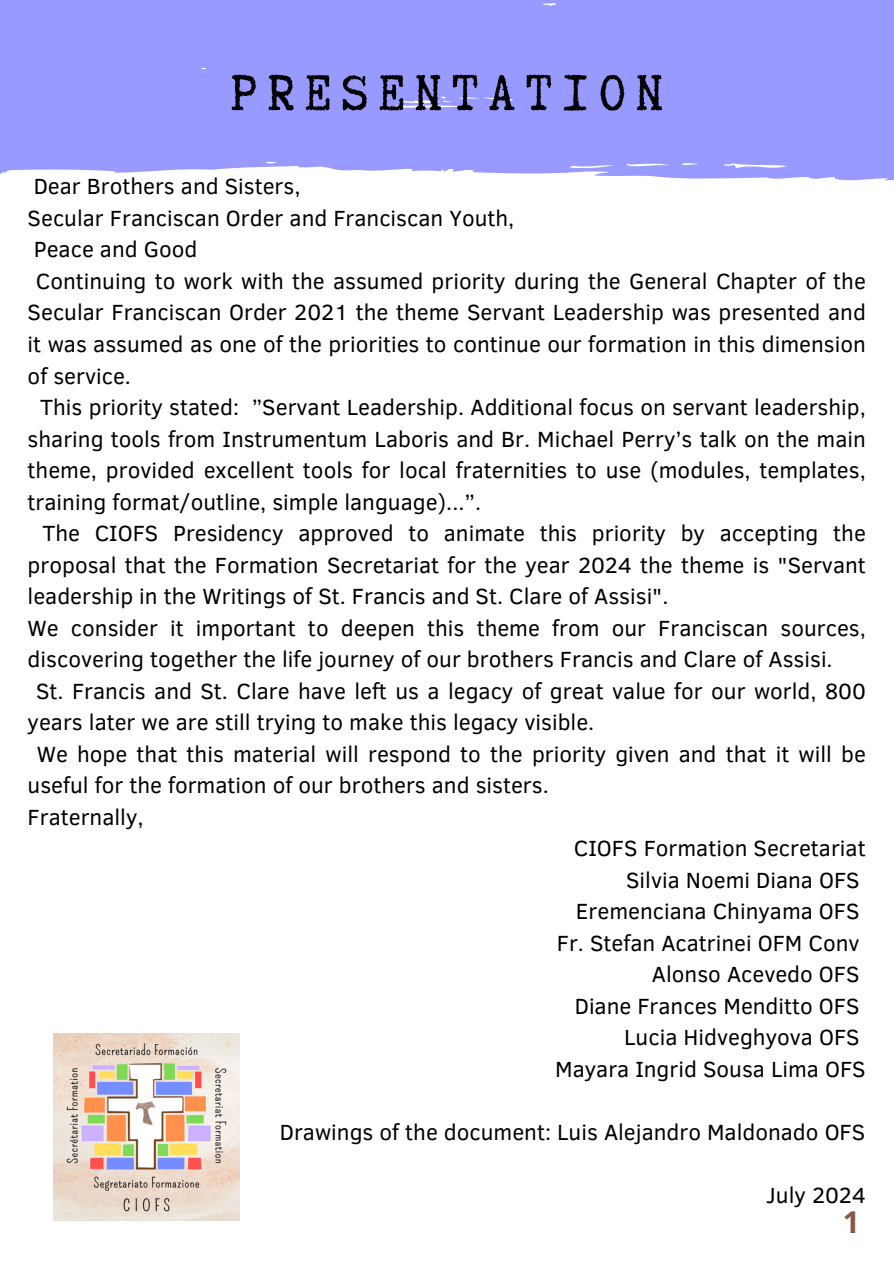
<style>
.page{position:relative;width:894px;height:1264px;background:#fff}
.page>*{position:absolute;margin:0;border:0;box-sizing:border-box;transform-origin:0 0}
.t1{font:60px "Truetypewriter Polygl OTT";letter-spacing:.17em;color:#000}
.t2{font:700 30px "Open Sans";color:#875848}
.t3{font:22.5px/31.5px "Clear Sans";color:#000;text-align:justify}
</style>
<div class="page">
<div style="left:0;top:0;width:893px;height:181px;background:#989aff"></div>
<img style="left:53px;top:1033px;width:187px;height:187px">
<h1 class="t1" style="left:231px;top:62px;width:433px">PRESENTATION</h1>
<p class="t3" style="left:34px;top:170px;width:268px">Dear Brothers and Sisters,</p>
<p class="t3" style="left:28px;top:201px;width:488px">Secular Franciscan Order and Franciscan Youth,</p>
<p class="t3" style="left:34px;top:233px;width:165px">Peace and Good</p>
<p class="t3" style="left:28px;top:264px;width:839px;text-indent:8px">Continuing to work with the assumed priority during the General Chapter of the Secular Franciscan Order 2021 the theme Servant Leadership was presented and it was assumed as one of the priorities to continue our formation in this dimension of service.</p>
<p class="t3" style="left:28px;top:390px;width:839px;text-indent:13px">This priority stated: ”Servant Leadership. Additional focus on servant leadership, sharing tools from Instrumentum Laboris and Br. Michael Perry’s talk on the main theme, provided excellent tools for local fraternities to use (modules, templates, training format/outline, simple language)...”.</p>
<p class="t3" style="left:28px;top:516px;width:839px;text-indent:15px">The CIOFS Presidency approved to animate this priority by accepting the proposal that the Formation Secretariat for the year 2024 the theme is "Servant leadership in the Writings of St. Francis and St. Clare of Assisi".</p>
<p class="t3" style="left:28px;top:611px;width:839px">We consider it important to deepen this theme from our Franciscan sources, discovering together the life journey of our brothers Francis and Clare of Assisi.</p>
<p class="t3" style="left:28px;top:674px;width:839px;text-indent:8px">St. Francis and St. Clare have left us a legacy of great value for our world, 800 years later we are still trying to make this legacy visible.</p>
<p class="t3" style="left:28px;top:737px;width:839px;text-indent:9px">We hope that this material will respond to the priority given and that it will be useful for the formation of our brothers and sisters.</p>
<p class="t3" style="left:28px;top:800px;width:117px">Fraternally,</p>
<p class="t3" style="left:574px;top:831px;width:293px">CIOFS Formation Secretariat</p>
<p class="t3" style="left:626px;top:863px;width:235px">Silvia Noemi Diana OFS</p>
<p class="t3" style="left:575px;top:894px;width:285px">Eremenciana Chinyama OFS</p>
<p class="t3" style="left:556px;top:926px;width:304px">Fr. Stefan Acatrinei OFM Conv</p>
<p class="t3" style="left:651px;top:957px;width:209px">Alonso Acevedo OFS</p>
<p class="t3" style="left:574px;top:989px;width:286px">Diane Frances Menditto OFS</p>
<p class="t3" style="left:624px;top:1020px;width:237px">Lucia Hidveghyova OFS</p>
<p class="t3" style="left:555px;top:1052px;width:312px">Mayara Ingrid Sousa Lima OFS</p>
<p class="t3" style="left:280px;top:1115px;width:586px">Drawings of the document: Luis Alejandro Maldonado OFS</p>
<p class="t3" style="left:766px;top:1178px;width:101px">July 2024</p>
<p class="t2" style="left:842px;top:1200px;width:19px">1</p>
</div>
